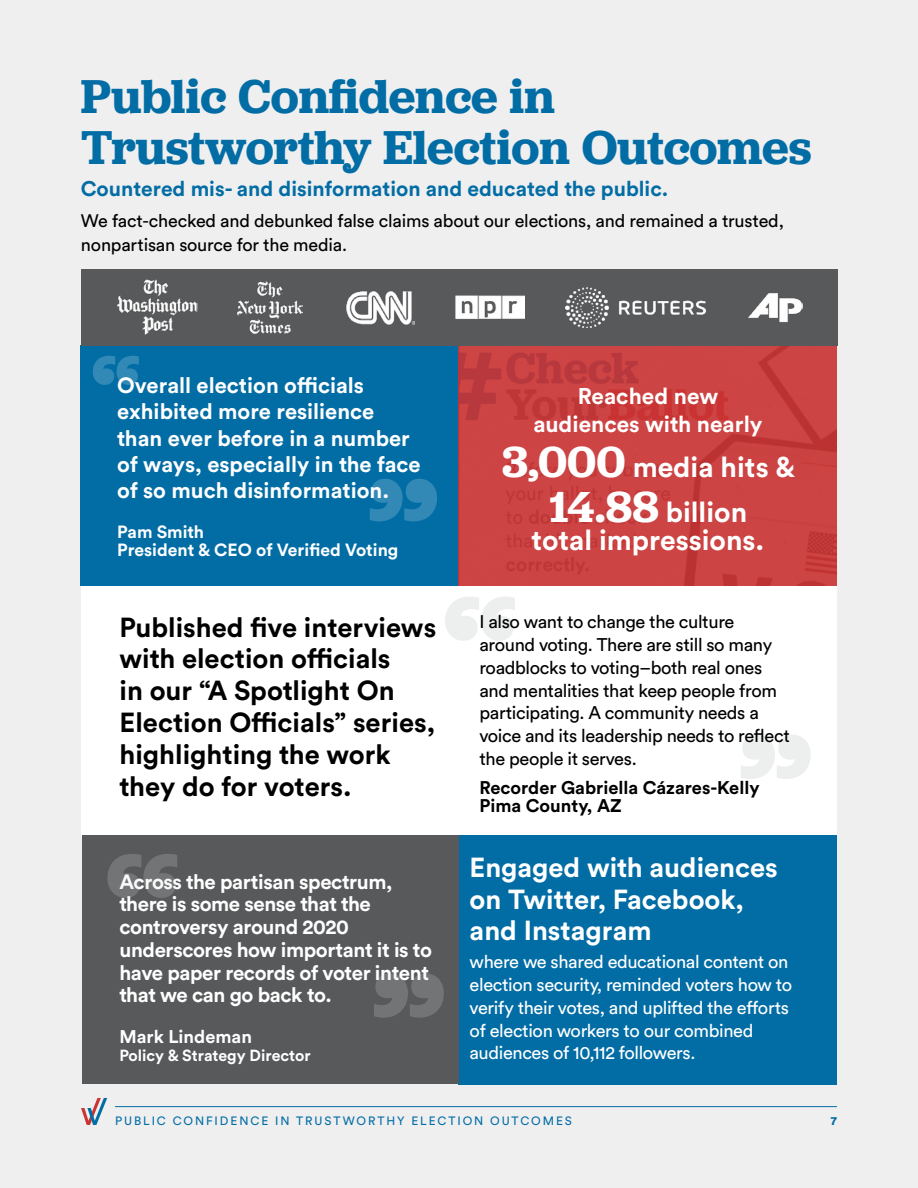
<style>
.page{position:relative;width:918px;height:1188px;background:#efeff0}
.page>*{position:absolute;margin:0;border:0;box-sizing:border-box;transform-origin:0 0}
.t1{font:600 49.5px/51px "Jubilat";color:#026da5}
.t2{font:700 28.2px/45.2px "Circular Std";color:#fff;text-align:center}
.t3{font:700 27.3px/31.8px "Circular Std";color:#000}
.t4{font:700 27.3px/31.8px "Circular Std";color:#fff}
.t5{font:700 22.65px/28.2px "Circular Std";color:#fff;text-align:center}
.t6{font:700 21.9px/26.2px "Circular Std";color:#fff}
.t7{font:700 21px "Circular Std";color:#026da5}
.t8{font:700 20.4px/22.8px "Circular Std";letter-spacing:-.02em;color:#fff}
.t9{font:18.15px/22.8px "Circular Std";letter-spacing:-.02em;color:#000}
.t10{font:18.15px/22.8px "Circular Std";letter-spacing:-.02em;color:#fff}
.t11{font:700 18.15px/18.1px "Circular Std";color:#000}
.t12{font:700 18.15px "Circular Std";color:#fff}
.t13{font:18px/24px "Circular Std";letter-spacing:-.01em;color:#000}
.t14{font:700 17.55px/17.5px "Circular Std";color:#fff}
.t15{font:700 15.9px "Circular Std";color:#fff}
.t16{font:12px "Circular Std";letter-spacing:.16em;color:#026da5}
.t17{font:900 12px "Circular Std";color:#026da5}
.s1{font-family:"Jubilat";font-weight:600;font-size:45.15px}
</style>
<div class="page">
<div style="left:81px;top:346px;width:378px;height:240px;background:#026da5"></div>
<svg style="left:459px;top:346px;width:378px;height:240px;fill:#cd4444"></svg>
<div style="left:81px;top:586px;width:755px;height:249px;background:#fff"></div>
<svg style="left:445px;top:597px;width:70px;height:44px"></svg>
<div style="left:459px;top:835px;width:378px;height:249px;background:#026da5"></div>
<svg style="left:741px;top:735px;width:70px;height:44px"></svg>
<div style="left:81px;top:269px;width:757px;height:77px;background:#58595b"></div>
<div style="left:82px;top:835px;width:377px;height:249px;background:#58595b"></div>
<img style="left:117px;top:280px;width:80px;height:55px">
<img style="left:748px;top:293px;width:54px;height:30px">
<img style="left:346px;top:291px;width:69px;height:33px">
<img style="left:455px;top:295px;width:69px;height:24px">
<img style="left:565px;top:287px;width:141px;height:40px">
<img style="left:238px;top:281px;width:64px;height:52px">
<hr style="left:115px;top:1106px;width:722px;height:1px;background:#026da5">
<svg style="left:81px;top:1098px;width:26px;height:27px"></svg>
<svg style="left:93px;top:356px;width:46px;height:29px"></svg>
<svg style="left:107px;top:854px;width:70px;height:44px"></svg>
<svg style="left:370px;top:479px;width:67px;height:42px"></svg>
<svg style="left:374px;top:973px;width:70px;height:45px"></svg>
<h1 class="t1" style="left:81px;top:70px;width:732px">Public Confidence in<br>Trustworthy Election Outcomes</h1>
<p class="t7" style="left:81px;top:175px;width:589px">Countered mis- and disinformation and educated the public.</p>
<p class="t13" style="left:81px;top:208px;width:705px">We fact-checked and debunked false claims about our elections, and remained a trusted, nonpartisan source for the media.</p>
<p class="t6" style="left:117px;top:372px;width:305px">Overall election officials exhibited more resilience than ever before in a number of ways, especially in the face of so much disinformation.</p>
<p class="t14" style="left:117px;top:523px;width:283px">Pam Smith<br>President &amp; CEO of Verified Voting</p>
<h3 class="t3" style="left:120px;top:610px;width:318px">Published five interviews with election officials<br>in our “A Spotlight On<br>Election Officials” series, highlighting the work they do for voters.</h3>
<p class="t8" style="left:119px;top:870px;width:314px">Across the partisan spectrum, there is some sense that the controversy around 2020 underscores how important it is to have paper records of voter intent that we can go back to.</p>
<p class="t12" style="left:119px;top:1025px;width:134px">Mark Lindeman</p>
<p class="t15" style="left:119px;top:1045px;width:193px">Policy &amp; Strategy Director</p>
<p class="t5" style="left:533px;top:381px;width:231px">Reached new audiences with nearly</p>
<h2 class="t2" style="left:502px;top:444px;width:294px"><span class="s1">3,000</span> media hits &amp;<br><span class="s1">14.88</span> billion</h2>
<h2 class="t2" style="left:532px;top:517px;width:234px">total impressions.</h2>
<p class="t9" style="left:479px;top:610px;width:312px">I also want to change the culture around voting. There are still so many roadblocks to voting–both real ones and mentalities that keep people from participating. A community needs a voice and its leadership needs to reflect the people it serves.</p>
<p class="t11" style="left:479px;top:778px;width:282px">Recorder Gabriella Cázares-Kelly<br>Pima County, AZ</p>
<h3 class="t4" style="left:470px;top:851px;width:310px">Engaged with audiences on Twitter, Facebook, and Instagram</h3>
<p class="t10" style="left:470px;top:950px;width:324px">where we shared educational content on election security, reminded voters how to verify their votes, and uplifted the efforts of election workers to our combined audiences of 10,112 followers.</p>
<p class="t16" style="left:115px;top:1113px;width:458px">PUBLIC CONFIDENCE IN TRUSTWORTHY ELECTION OUTCOMES</p>
<p class="t17" style="left:831px;top:1113px;width:8px">7</p>
</div>
